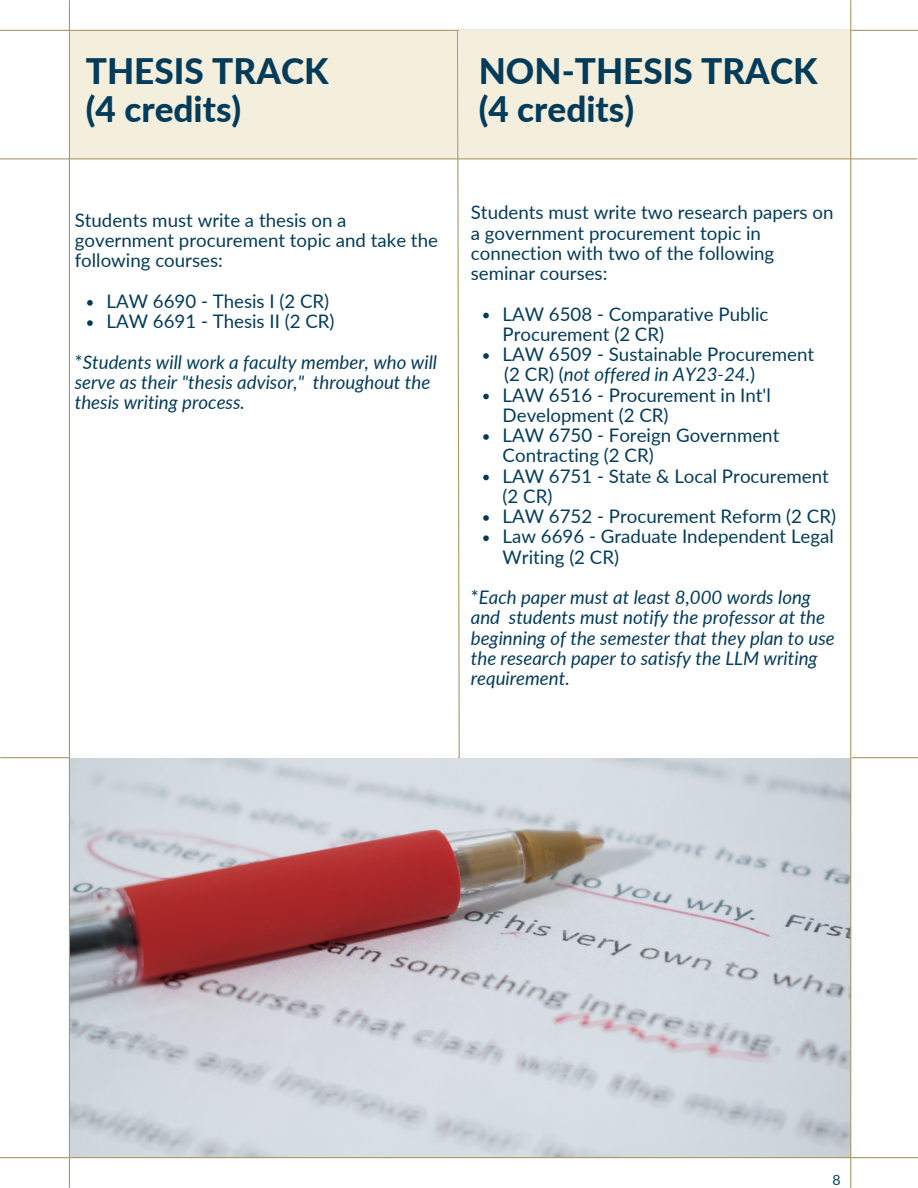
<style>
.page{position:relative;width:918px;height:1188px;background:#fff}
.page>*{position:absolute;margin:0;border:0;box-sizing:border-box;transform-origin:0 0}
.t1{font:800 35.25px/38.2px "Lato";color:#033c5a}
.t2{font:18.75px/20.2px "Lato";color:#033c5a}
.t3{font:italic 18.75px/20.2px "Lato";color:#033c5a}
.t4{font:14.1px "Lato";color:#033c5a}
.s1{font-style:normal}
</style>
<div class="page">
<div style="left:69px;top:31px;width:389px;height:128px;background:#f4eedd"></div>
<hr style="left:0;top:30px;width:918px;height:1px;background:#aa9868">
<hr style="left:1px;top:757px;width:917px;height:1px;background:#aa9868">
<div style="left:459px;top:31px;width:391px;height:128px;background:#f4eedd"></div>
<svg style="left:456px;top:30px;width:5px;height:1129px"></svg>
<hr style="left:0;top:158px;width:917px;height:1px;background:#aa9868">
<hr style="left:69px;top:1px;width:1px;height:1186px;background:#aa9868">
<img style="left:70px;top:758px;width:780px;height:399px">
<hr style="left:0;top:1157px;width:918px;height:1px;background:#aa9868">
<hr style="left:850px;top:1px;width:1px;height:1186px;background:#aa9868">
<svg style="left:87px;top:300px;width:6px;height:6px"></svg>
<svg style="left:87px;top:320px;width:6px;height:6px"></svg>
<svg style="left:483px;top:313px;width:6px;height:5px"></svg>
<svg style="left:483px;top:353px;width:6px;height:6px"></svg>
<svg style="left:483px;top:394px;width:6px;height:5px"></svg>
<svg style="left:483px;top:434px;width:6px;height:6px"></svg>
<svg style="left:483px;top:475px;width:6px;height:5px"></svg>
<svg style="left:483px;top:515px;width:6px;height:6px"></svg>
<svg style="left:483px;top:535px;width:6px;height:6px"></svg>
<p class="t1" style="left:86px;top:51px;width:244px">THESIS TRACK</p>
<p class="t1" style="left:86px;top:90px;width:157px">(4 credits)</p>
<p class="t2" style="left:75px;top:210px;width:365px">Students must write a thesis on a government procurement topic and take the following courses:</p>
<p class="t2" style="left:107px;top:291px;width:224px">LAW 6690 - Thesis I (2 CR)</p>
<p class="t2" style="left:107px;top:311px;width:230px">LAW 6691 - Thesis II (2 CR)</p>
<p class="t3" style="left:75px;top:351px;width:364px"><span class="s1">*</span>Students will work a faculty member, who will serve as their "thesis advisor," throughout the thesis writing process.</p>
<p class="t1" style="left:479px;top:51px;width:340px">NON-THESIS TRACK (4 credits)</p>
<p class="t2" style="left:471px;top:202px;width:364px">Students must write two research papers on a government procurement topic in connection with two of the following seminar courses:</p>
<p class="t2" style="left:503px;top:303px;width:267px">LAW 6508 - Comparative Public<br>Procurement (2 CR)</p>
<p class="t2" style="left:503px;top:344px;width:313px">LAW 6509 - Sustainable Procurement</p>
<p class="t2" style="left:503px;top:384px;width:270px">LAW 6516 - Procurement in Int'l<br>Development (2 CR)</p>
<p class="t2" style="left:503px;top:425px;width:278px">LAW 6750 - Foreign Government<br>Contracting (2 CR)</p>
<p class="t2" style="left:503px;top:465px;width:328px">LAW 6751 - State &amp; Local Procurement (2 CR)</p>
<p class="t2" style="left:503px;top:506px;width:335px">LAW 6752 - Procurement Reform (2 CR)</p>
<p class="t2" style="left:503px;top:526px;width:333px">Law 6696 - Graduate Independent Legal<br>Writing (2 CR)</p>
<p class="t3" style="left:504px;top:364px;width:252px"><span class="s1">(2 CR) (</span>not offered in AY23-24.<span class="s1">)</span></p>
<p class="t3" style="left:471px;top:587px;width:366px"><span class="s1">*</span>Each paper must at least 8,000 words long and students must notify the professor at the beginning of the semester that they plan to use the research paper to satisfy the LLM writing requirement.</p>
<p class="t4" style="left:833px;top:1171px;width:10px">8</p>
</div>
